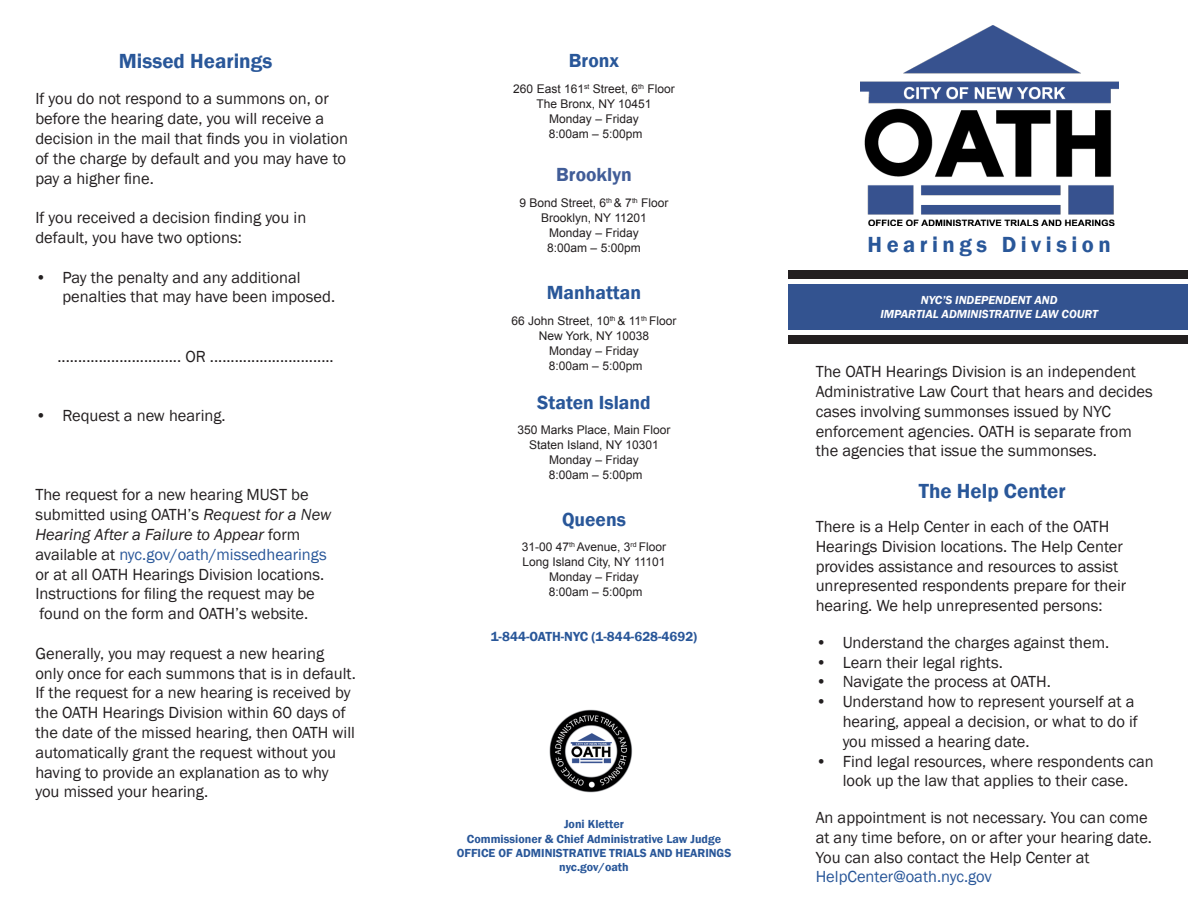
<style>
.page{position:relative;width:1188px;height:918px;background:#fff}
.page>*{position:absolute;margin:0;border:0;box-sizing:border-box;transform-origin:0 0}
.t1{font:600 22.5px "Franklin Gothic";letter-spacing:.2em;color:#295799}
.t2{font:600 21px "Franklin Gothic";color:#295799}
.t3{font:600 19.5px "Franklin Gothic";color:#295799}
.t4{font:600 19.5px "Franklin Gothic";color:#415d98}
.t5{font:16.5px/19.8px "Franklin Gothic";color:#231f20}
.t6{font:600 13.5px "Franklin Gothic";color:#295799}
.t7{font:12px/15px "Arial";color:#231f20;text-align:center}
.t8{font:600 12px "Franklin Gothic";color:#295799}
.t9{font:italic 600 12px/14.4px "Franklin Gothic";color:#fff;text-align:center}
.s1{font-style:italic}
.s2{color:#295799}
</style>
<div class="page">
<img style="left:860px;top:26px;width:258px;height:199px">
<img style="left:549px;top:709px;width:84px;height:84px">
<div style="left:788px;top:270px;width:400px;height:9px;background:#231f20"></div>
<div style="left:788px;top:284px;width:400px;height:46px;background:#335390"></div>
<div style="left:788px;top:335px;width:400px;height:9px;background:#231f20"></div>
<p class="t2" style="left:119px;top:48px;width:155px">Missed Hearings</p>
<p class="t5" style="left:35px;top:89px;width:314px">If you do not respond to a summons on, or before the hearing date, you will receive a decision in the mail that finds you in violation of the charge by default and you may have to pay a higher fine.</p>
<p class="t5" style="left:35px;top:208px;width:272px">If you received a decision finding you in default, you have two options:</p>
<p class="t5" style="left:62px;top:268px;width:274px;text-indent:-27px">• Pay the penalty and any additional penalties that may have been imposed.</p>
<p class="t5" style="left:57px;top:347px;width:278px">.............................. OR ..............................</p>
<p class="t5" style="left:35px;top:406px;width:192px">• Request a new hearing.</p>
<p class="t5" style="left:35px;top:485px;width:297px">The request for a new hearing MUST be submitted using OATH’s <span class="s1">Request for a New Hearing After a Failure to Appear</span> form available at <span class="s2">nyc.gov/oath/missedhearings </span>or at all OATH Hearings Division locations.<br>Instructions for filing the request may be found on the form and OATH’s website.</p>
<p class="t5" style="left:35px;top:644px;width:322px">Generally, you may request a new hearing only once for each summons that is in default.<br>If the request for a new hearing is received by the OATH Hearings Division within 60 days of the date of the missed hearing, then OATH will automatically grant the request without you having to provide an explanation as to why you missed your hearing.</p>
<p class="t3" style="left:569px;top:49px;width:52px">Bronx</p>
<p class="t7" style="left:513px;top:81px;width:163px">260 East 161<sup>st</sup> Street, 6<sup>th</sup> Floor<br>The Bronx, NY 10451<br>Monday – Friday</p>
<p class="t7" style="left:549px;top:126px;width:95px">8:00am – 5:00pm</p>
<p class="t4" style="left:556px;top:163px;width:77px">Brooklyn</p>
<p class="t7" style="left:519px;top:195px;width:151px">9 Bond Street, 6<sup>th</sup> &amp; 7<sup>th</sup> Floor<br>Brooklyn, NY 11201</p>
<p class="t7" style="left:547px;top:225px;width:95px;text-align:left">Monday – Friday<br>8:00am – 5:00pm</p>
<p class="t3" style="left:547px;top:281px;width:96px">Manhattan</p>
<p class="t7" style="left:512px;top:313px;width:166px">66 John Street, 10<sup>th</sup> &amp; 11<sup>th</sup> Floor<br>New York, NY 10038</p>
<p class="t7" style="left:549px;top:343px;width:91px">Monday – Friday</p>
<p class="t7" style="left:549px;top:358px;width:95px">8:00am – 5:00pm</p>
<p class="t3" style="left:537px;top:390px;width:115px">Staten Island</p>
<p class="t7" style="left:518px;top:423px;width:154px">350 Marks Place, Main Floor</p>
<p class="t7" style="left:529px;top:438px;width:131px">Staten Island, NY 10301<br>Monday – Friday</p>
<p class="t7" style="left:549px;top:468px;width:95px">8:00am – 5:00pm</p>
<p class="t3" style="left:562px;top:507px;width:65px">Queens</p>
<p class="t7" style="left:522px;top:540px;width:146px">31-00 47<sup>th</sup> Avenue, 3<sup>rd</sup> Floor</p>
<p class="t7" style="left:522px;top:555px;width:145px">Long Island City, NY 11101</p>
<p class="t7" style="left:549px;top:570px;width:91px">Monday – Friday</p>
<p class="t7" style="left:549px;top:585px;width:95px">8:00am – 5:00pm</p>
<p class="t6" style="left:491px;top:628px;width:208px">1-844-OATH-NYC (1-844-628-4692)</p>
<p class="t8" style="left:564px;top:817px;width:61px">Joni Kletter</p>
<p class="t8" style="left:467px;top:831px;width:256px">Commissioner &amp; Chief Administrative Law Judge</p>
<p class="t8" style="left:457px;top:846px;width:276px">OFFICE OF ADMINISTRATIVE TRIALS AND HEARINGS</p>
<p class="t8" style="left:559px;top:860px;width:71px">nyc.gov/oath</p>
<p class="t1" style="left:868px;top:231px;width:245px">Hearings Division</p>
<p class="t9" style="left:880px;top:293px;width:219px">NYC’S INDEPENDENT AND<br>IMPARTIAL ADMINISTRATIVE LAW COURT</p>
<p class="t5" style="left:816px;top:362px;width:339px">The OATH Hearings Division is an independent Administrative Law Court that hears and decides cases involving summonses issued by NYC enforcement agencies. OATH is separate from the agencies that issue the summonses.</p>
<p class="t2" style="left:919px;top:479px;width:148px">The Help Center</p>
<p class="t5" style="left:816px;top:517px;width:312px">There is a Help Center in each of the OATH Hearings Division locations. The Help Center provides assistance and resources to assist unrepresented respondents prepare for their hearing. We help unrepresented persons:</p>
<p class="t5" style="left:816px;top:633px;width:295px">• Understand the charges against them.</p>
<p class="t5" style="left:816px;top:653px;width:189px">• Learn their legal rights.</p>
<p class="t5" style="left:816px;top:672px;width:237px">• Navigate the process at OATH.</p>
<p class="t5" style="left:843px;top:692px;width:297px;text-indent:-27px">• Understand how to represent yourself at a hearing, appeal a decision, or what to do if you missed a hearing date.</p>
<p class="t5" style="left:816px;top:752px;width:340px;text-align:center">• Find legal resources, where respondents can look up the law that applies to their case.</p>
<p class="t5" style="left:816px;top:808px;width:338px">An appointment is not necessary. You can come at any time before, on or after your hearing date.<br>You can also contact the Help Center at <span class="s2">HelpCenter@oath.nyc.gov</span></p>
</div>
